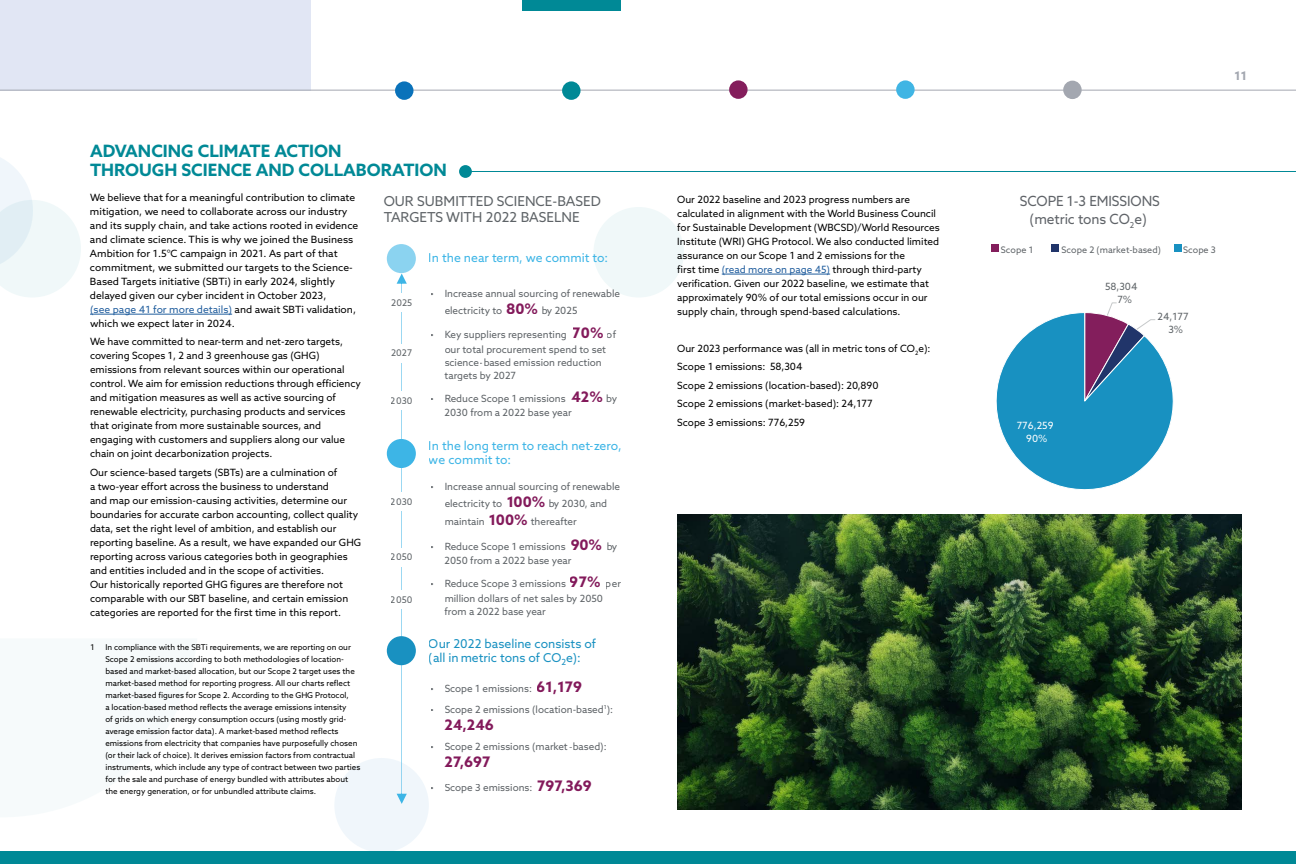
<style>
.page{position:relative;width:1296px;height:864px;background:#fff}
.page>*{position:absolute;margin:0;border:0;box-sizing:border-box;transform-origin:0 0}
.t1{font:700 17px/19px "Azo Sans";color:#008996}
.t2{font:700 14.5px "Azo Sans";color:#831a5b}
.t3{font:14px/18px "Azo Sans";letter-spacing:-.005em;color:#5f6368;text-align:center}
.t4{font:13.7px/16.5px "Azo Sans";color:#5e6367}
.t5{font:12.2px/14.5px "Azo Sans";color:#3db5e6}
.t6{font:12.2px/14.5px "Azo Sans";color:#1991c1}
.t7{font:700 12px "Azo Sans";color:#a3a7b0}
.t8{font:10px/14px "Azo Sans";color:#000}
.t9{font:10px/13.3px "Azo Sans";color:#5f6468}
.t10{font:10px/13.3px "Azo Sans";color:#fff;text-align:center}
.t11{font:9.9px/14.5px "Azo Sans";color:#5e6367}
.t12{font:9.2px "Azo Sans";color:#5e6367}
.t13{font:9px "Azo Sans";color:#5f6468}
.t14{font:8px/12px "Azo Sans";color:#000}
.s1{color:#215e9e}
.s2{font-weight:700;font-size:14.5px;color:#831a5b}
</style>
<div class="page">
<div style="left:0;top:0;width:310px;height:91px;background:#e1e6f4"></div>
<hr style="left:0;top:90px;width:1296px;height:1px;background:#a3a7b0">
<div style="left:1063px;top:81px;width:19px;height:18px;background:#a3a7b0;border-radius:50%"></div>
<div style="left:729px;top:80px;width:19px;height:19px;background:#841e5c;border-radius:50%"></div>
<div style="left:896px;top:80px;width:19px;height:19px;background:#40b5e4;border-radius:50%"></div>
<div style="left:562px;top:81px;width:19px;height:19px;background:#008996;border-radius:50%"></div>
<div style="left:395px;top:81px;width:18px;height:19px;background:#0a72ba;border-radius:50%"></div>
<svg style="left:0;top:158px;width:81px;height:139px"></svg>
<div style="left:334px;top:758px;width:95px;height:94px;background:#f0f6fb;border-radius:50%"></div>
<div style="left:593px;top:207px;width:91px;height:91px;background:#f0f8f9;border-radius:50%"></div>
<svg style="left:397px;top:274px;width:10px;height:530px"></svg>
<div style="left:387px;top:244px;width:29px;height:29px;background:#8bd3f0;border-radius:50%"></div>
<div style="left:387px;top:439px;width:29px;height:29px;background:#3db5e6;border-radius:50%"></div>
<div style="left:387px;top:636px;width:29px;height:29px;background:#1991c1;border-radius:50%"></div>
<div style="left:384px;top:492px;width:36px;height:19px;background:#fff"></div>
<div style="left:384px;top:548px;width:36px;height:19px;background:#fff"></div>
<div style="left:384px;top:590px;width:36px;height:19px;background:#fff"></div>
<div style="left:384px;top:294px;width:36px;height:18px;background:#fff"></div>
<div style="left:384px;top:344px;width:36px;height:19px;background:#fff"></div>
<div style="left:384px;top:392px;width:36px;height:18px;background:#fff"></div>
<hr style="left:90px;top:314px;width:142px;height:1px;background:#215e9e">
<svg style="left:996px;top:302px;width:178px;height:188px"></svg>
<div style="left:991px;top:245px;width:8px;height:7px;background:#831e5c"></div>
<div style="left:1052px;top:245px;width:7px;height:7px;background:#21356a"></div>
<div style="left:1174px;top:245px;width:7px;height:7px;background:#1891c1"></div>
<hr style="left:722px;top:274px;width:108px;height:1px;background:#215e9e">
<img style="left:677px;top:515px;width:565px;height:295px">
<hr style="left:465px;top:171px;width:831px;height:1px;background:#008996">
<div style="left:459px;top:165px;width:13px;height:13px;background:#008996;border-radius:50%"></div>
<div style="left:0;top:852px;width:1296px;height:12px;background:#008996"></div>
<div style="left:523px;top:0;width:98px;height:10px;background:#008996"></div>
<h1 class="t1" style="left:90px;top:141px;width:358px">ADVANCING CLIMATE ACTION<br>THROUGH SCIENCE AND COLLABORATION</h1>
<p class="t8" style="left:90px;top:190px;width:270px">We believe that for a meaningful contribution to climate mitigation, we need to collaborate across our industry and its supply chain, and take actions rooted in evidence and climate science. This is why we joined the Business Ambition for 1.5°C campaign in 2021. As part of that commitment, we submitted our targets to the Science-Based Targets initiative (SBTi) in early 2024, slightly delayed given our cyber incident in October 2023,<br><span class="s1">(see page 41 for more details)</span> and await SBTi validation, which we expect later in 2024.</p>
<p class="t8" style="left:90px;top:335px;width:273px">We have committed to near-term and net-zero targets, covering Scopes 1, 2 and 3 greenhouse gas (GHG) emissions from relevant sources within our operational control. We aim for emission reductions through efficiency and mitigation measures as well as active sourcing of renewable electricity, purchasing products and services that originate from more sustainable sources, and engaging with customers and suppliers along our value chain on joint decarbonization projects.</p>
<p class="t8" style="left:90px;top:465px;width:273px">Our science-based targets (SBTs) are a culmination of<br>a two-year effort across the business to understand<br>and map our emission-causing activities, determine our boundaries for accurate carbon accounting, collect quality data, set the right level of ambition, and establish our reporting baseline. As a result, we have expanded our GHG reporting across various categories both in geographies and entities included and in the scope of activities.<br>Our historically reported GHG figures are therefore not comparable with our SBT baseline, and certain emission categories are reported for the first time in this report.</p>
<p class="t14" style="left:90px;top:641px;width:6px">1</p>
<p class="t14" style="left:105px;top:641px;width:256px">In compliance with the SBTi requirements, we are reporting on our Scope 2 emissions according to both methodologies of location&shy;based and market-based allocation, but our Scope 2 target uses the market-based method for reporting progress. All our charts reflect market-based figures for Scope 2. According to the GHG Protocol,<br>a location-based method reflects the average emissions intensity<br>of grids on which energy consumption occurs (using mostly grid&shy;average emission factor data). A market-based method reflects emissions from electricity that companies have purposefully chosen (or their lack of choice). It derives emission factors from contractual instruments, which include any type of contract between two parties for the sale and purchase of energy bundled with attributes about the energy generation, or for unbundled attribute claims.</p>
<h3 class="t4" style="left:384px;top:193px;width:219px">OUR SUBMITTED SCIENCE-BASED<br>TARGETS WITH 2022 BASELNE</h3>
<p class="t12" style="left:391px;top:297px;width:22px">2025</p>
<p class="t12" style="left:391px;top:346px;width:23px">2027</p>
<p class="t12" style="left:391px;top:395px;width:23px">2030</p>
<p class="t12" style="left:391px;top:495px;width:23px">2030</p>
<p class="t12" style="left:391px;top:551px;width:23px">2050</p>
<p class="t12" style="left:391px;top:593px;width:23px">2050</p>
<p class="t5" style="left:429px;top:251px;width:181px">In the near term, we commit to:</p>
<p class="t11" style="left:445px;top:285px;width:177px;line-height:16.8px;text-indent:-14px">• Increase annual sourcing of renewable electricity to <span class="s2">80%</span> by 2025</p>
<p class="t11" style="left:431px;top:327px;width:187px;text-align:center">• Key suppliers representing <span class="s2">70%</span> of our total procurement spend to set</p>
<p class="t11" style="left:445px;top:356px;width:159px;line-height:13px">science-based emission reduction targets by 2027</p>
<p class="t11" style="left:445px;top:391px;width:174px;text-indent:-14px">• Reduce Scope 1 emissions <span class="s2">42%</span> by<br>2030 from a 2022 base year</p>
<p class="t5" style="left:429px;top:438px;width:194px">In the long term to reach net-zero, we commit to:</p>
<p class="t11" style="left:431px;top:478px;width:191px;line-height:16.8px;text-align:center">• Increase annual sourcing of renewable electricity to <span class="s2">100%</span> by 2030, and</p>
<p class="t11" style="left:445px;top:515px;width:134px">maintain <span class="s2">100%</span> thereafter</p>
<p class="t11" style="left:445px;top:539px;width:174px;text-indent:-14px">• Reduce Scope 1 emissions <span class="s2">90%</span> by<br>2050 from a 2022 base year</p>
<p class="t11" style="left:431px;top:576px;width:192px;text-align:center">• Reduce Scope 3 emissions <span class="s2">97%</span> per million dollars of net sales by 2050</p>
<p class="t11" style="left:445px;top:604px;width:103px">from a 2022 base year</p>
<p class="t6" style="left:429px;top:636px;width:169px">Our 2022 baseline consists of (all inmetric tons of CO<sub>2</sub>e):</p>
<p class="t11" style="left:431px;top:681px;width:153px">• Scope 1 emissions: <span class="s2">61,179</span></p>
<p class="t11" style="left:431px;top:702px;width:184px">• Scope 2 emissions (location-based<sup>1</sup>):</p>
<h2 class="t2" style="left:445px;top:715px;width:51px">24,246</h2>
<p class="t11" style="left:431px;top:739px;width:177px">• Scope 2 emissions (market-based):</p>
<h2 class="t2" style="left:445px;top:752px;width:47px">27,697</h2>
<p class="t11" style="left:431px;top:781px;width:162px">• Scope 3 emissions: <span class="s2">797,369</span></p>
<p class="t8" style="left:677px;top:192px;width:264px">Our 2022 baseline and 2023 progress numbers are calculated in alignment with the World Business Council for Sustainable Development (WBCSD)/World Resources Institute (WRI) GHG Protocol. We also conducted limited assurance on our Scope 1 and 2 emissions for the<br>first time <span class="s1">(read more on page 45)</span> through third-party verification. Given our 2022 baseline, we estimate that approximately 90% of our total emissions occur in our supply chain, through spend-based calculations.</p>
<p class="t8" style="left:677px;top:339px;width:255px;line-height:18.5px">Our 2023 performance was (all in metric tons of CO<sub>2</sub>e):<br>Scope 1 emissions: 58,304<br>Scope 2 emissions (location-based): 20,890<br>Scope 2 emissions (market-based): 24,177<br>Scope 3 emissions: 776,259</p>
<p class="t7" style="left:1235px;top:68px;width:14px">11</p>
<h3 class="t3" style="left:1020px;top:192px;width:142px">SCOPE 1-3 EMISSIONS (metric tons CO<sub>2</sub>e)</h3>
<p class="t13" style="left:1001px;top:244px;width:34px">Scope 1</p>
<p class="t13" style="left:1062px;top:244px;width:101px">Scope 2 (market-based)</p>
<p class="t13" style="left:1183px;top:244px;width:34px">Scope 3</p>
<p class="t10" style="left:1017px;top:418px;width:38px">776,259<br>90%</p>
<p class="t9" style="left:1117px;top:279px;width:22px;text-indent:-12px">58,304<br>7%</p>
<p class="t9" style="left:1158px;top:309px;width:33px;text-align:center">24,177<br>3%</p>
</div>
